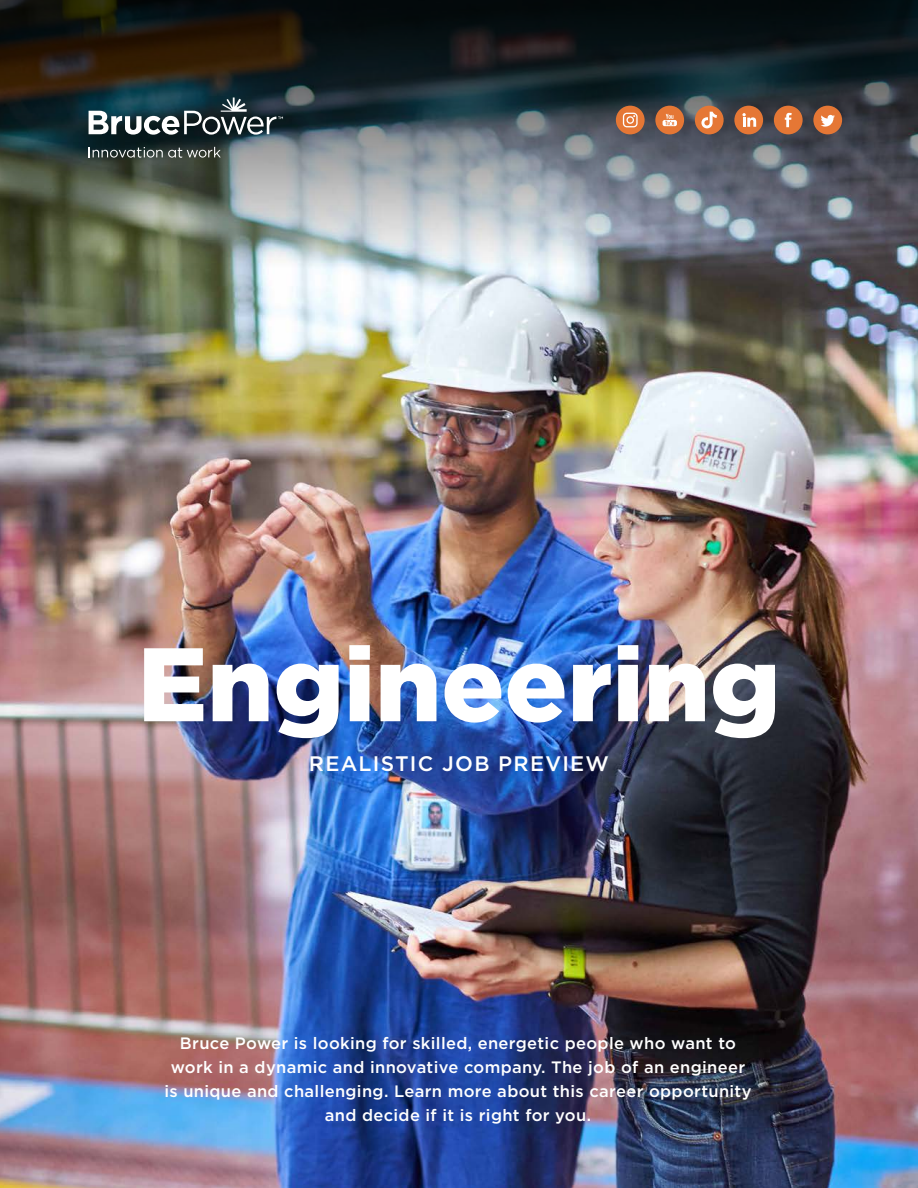
<style>
.page{position:relative;width:918px;height:1188px;background:#fff}
.page>*{position:absolute;margin:0;border:0;box-sizing:border-box;transform-origin:0 0}
.t1{font:900 104.25px "Gotham";color:#fff}
.Cover_sub_head{font:500 21px "Gotham";letter-spacing:.06em;color:#fff}
.Cover_text{font:500 16.5px/24px "Gotham";letter-spacing:.02em;color:#fff;text-align:center}
</style>
<div class="page">
<img style="left:0;top:270px;width:918px;height:918px">
<img style="left:0;top:0;width:918px;height:270px">
<svg style="left:89px;top:98px;width:194px;height:37px"></svg>
<svg style="left:89px;top:147px;width:132px;height:11px"></svg>
<div style="left:774px;top:106px;width:29px;height:28px;background:#e57735;border-radius:50%"></div>
<svg style="left:785px;top:113px;width:7px;height:14px"></svg>
<div style="left:813px;top:106px;width:29px;height:28px;background:#e57735;border-radius:50%"></div>
<svg style="left:821px;top:115px;width:14px;height:12px"></svg>
<div style="left:655px;top:106px;width:29px;height:28px;background:#e57735;border-radius:50%"></div>
<svg style="left:663px;top:114px;width:14px;height:12px"></svg>
<div style="left:734px;top:106px;width:29px;height:28px;background:#e57735;border-radius:50%"></div>
<svg style="left:742px;top:113px;width:14px;height:14px"></svg>
<svg style="left:695px;top:106px;width:29px;height:28px"></svg>
<div style="left:616px;top:106px;width:29px;height:28px;background:#e57735;border-radius:50%"></div>
<svg style="left:623px;top:113px;width:15px;height:14px"></svg>
<h1 class="t1" style="left:138px;top:613px;width:644px">Engineering</h1>
<h2 class="Cover_sub_head" style="left:309px;top:749px;width:302px">REALISTIC JOB PREVIEW</h2>
<h3 class="Cover_text" style="left:164px;top:1031px;width:589px">Bruce Power is looking for skilled, energetic people who want to work in a dynamic and innovative company. The job of an engineer is unique and challenging. Learn more about this career opportunity and decide if it is right for you.</h3>
</div>
